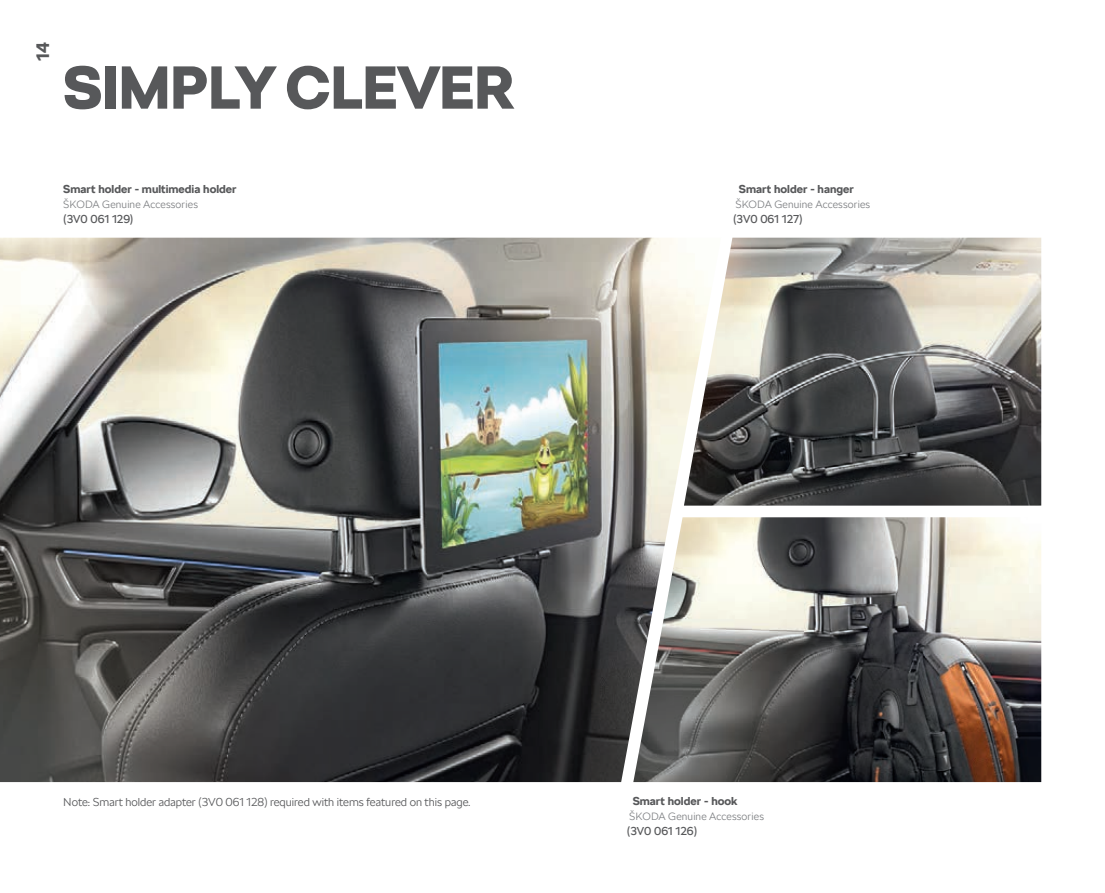
<style>
.page{position:relative;width:1105px;height:893px;background:#fff}
.page>*{position:absolute;margin:0;border:0;box-sizing:border-box;transform-origin:0 0}
.KAPITOLY{font:900 60px "SKODA Next";color:#57585a}
.t1{font:700 18px "SKODA Next";color:#57585a}
._7_6_10_reg{font:300 11.4px "SKODA Next";color:#57585a}
.Popisky_bold_8{font:700 11.4px "SKODA Next";color:#57585a}
._7_6_10_reg-2{font:11.4px "SKODA Next";color:#57585a}
.t2{font:300 10.5px "SKODA Next";letter-spacing:.015em;color:#808285}
</style>
<div class="page">
<img style="left:0;top:238px;width:721px;height:544px">
<img style="left:684px;top:238px;width:357px;height:267px">
<img style="left:633px;top:517px;width:408px;height:265px">
<h2 class="t1" style="left:32px;top:61px;width:20px;rotate:-90deg">14</h2>
<p class="KAPITOLY" style="left:63px;top:51px;width:452px">SIMPLY CLEVER</p>
<p class="Popisky_bold_8" style="left:63px;top:182px;width:175px">Smart holder - multimedia holder</p>
<p class="t2" style="left:63px;top:198px;width:136px">ŠKODA Genuine Accessories</p>
<p class="_7_6_10_reg-2" style="left:63px;top:212px;width:72px">(3V0 061 129)</p>
<p class="Popisky_bold_8" style="left:739px;top:182px;width:116px">Smart holder - hanger</p>
<p class="t2" style="left:735px;top:198px;width:136px">ŠKODA Genuine Accessories</p>
<p class="_7_6_10_reg-2" style="left:733px;top:212px;width:71px">(3V0 061 127)</p>
<p class="_7_6_10_reg" style="left:63px;top:795px;width:409px">Note: Smart holder adapter (3V0 061 128) required with items featured on this page.</p>
<p class="Popisky_bold_8" style="left:633px;top:794px;width:106px">Smart holder - hook</p>
<p class="t2" style="left:629px;top:810px;width:136px">ŠKODA Genuine Accessories</p>
<p class="_7_6_10_reg-2" style="left:627px;top:824px;width:72px">(3V0 061 126)</p>
</div>
